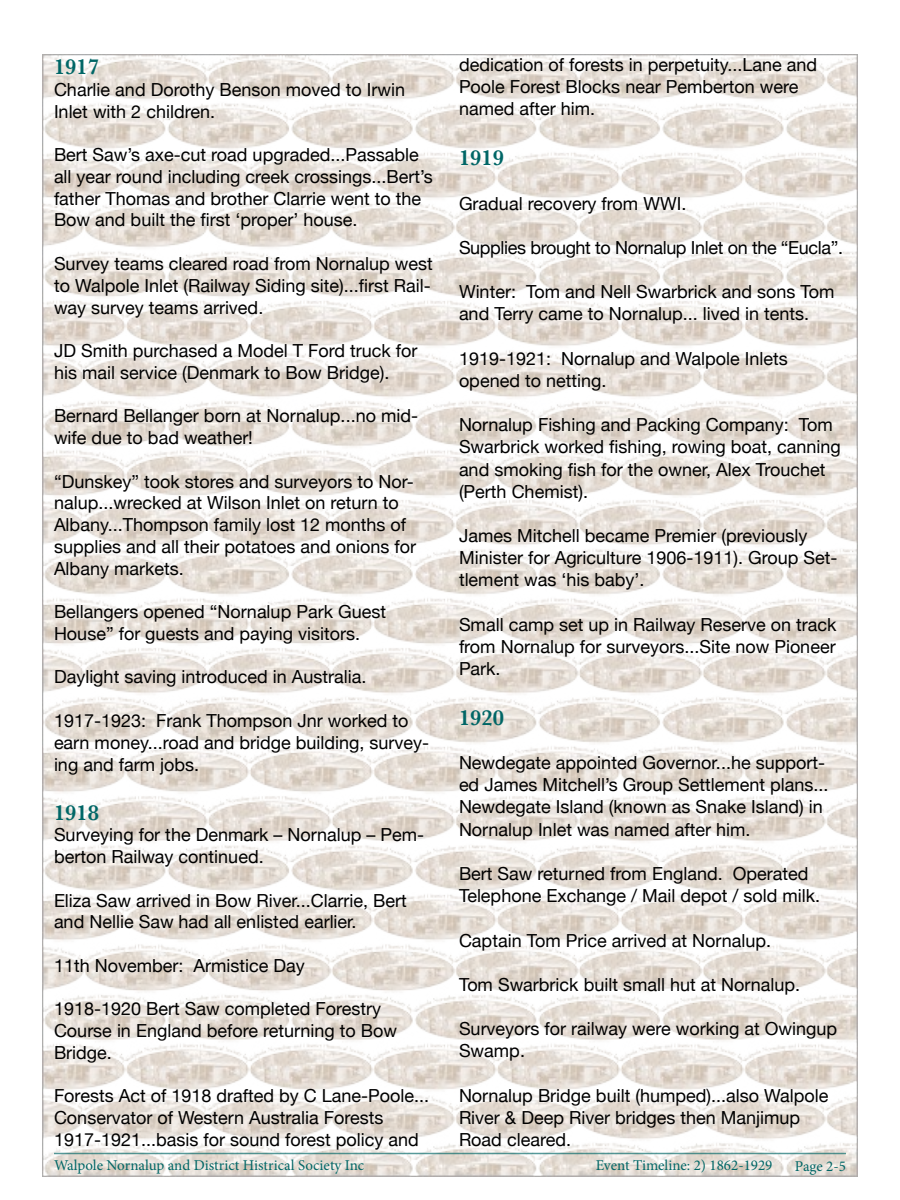
<style>
.page{position:relative;width:900px;height:1200px;background:#fff}
.page>*{position:absolute;margin:0;border:0;box-sizing:border-box;transform-origin:0 0}
.t1{font:600 22.5px "Baskerville";color:#066}
.t2{font:18px/21.8px "Helvetica Neue";color:#000}
.t3{font:18px "Helvetica Neue";letter-spacing:-.02em;color:#000}
.t4{font:15px "Minion Pro";color:#066}
</style>
<div class="page">
<img style="left:43px;top:54px;width:814px;height:1122px">
<hr style="left:54px;top:1153px;width:792px;height:1px;background:#066">
<p class="t1" style="left:54px;top:51px;width:46px">1917</p>
<p class="t2" style="left:54px;top:80px;width:353px">Charlie and Dorothy Benson moved to Irwin<br>Inlet with 2 children.</p>
<p class="t2" style="left:54px;top:145px;width:380px">Bert Saw’s axe-cut road upgraded...Passable all year round including creek crossings...Bert’s father Thomas and brother Clarrie went to the Bow and built the first ‘proper’ house.</p>
<p class="t2" style="left:54px;top:254px;width:380px;text-align:justify">Survey teams cleared road from Nornalup west to Walpole Inlet (Railway Siding site)...first Rail&shy;way survey teams arrived.</p>
<p class="t2" style="left:54px;top:341px;width:365px">JD Smith purchased a Model T Ford truck for his mail service (Denmark to Bow Bridge).</p>
<p class="t2" style="left:54px;top:406px;width:366px">Bernard Bellanger born at Nornalup...no mid&shy;wife due to bad weather!</p>
<p class="t2" style="left:54px;top:471px;width:364px">“Dunskey” took stores and surveyors to Nor&shy;nalup...wrecked at Wilson Inlet on return to Albany...Thompson family lost 12 months of supplies and all their potatoes and onions for Albany markets.</p>
<p class="t2" style="left:54px;top:602px;width:334px">Bellangers opened “Nornalup Park Guest<br>House” for guests and paying visitors.</p>
<p class="t2" style="left:54px;top:667px;width:314px">Daylight saving introduced in Australia.</p>
<p class="t2" style="left:54px;top:711px;width:377px">1917-1923: Frank Thompson Jnr worked to earn money...road and bridge building, survey&shy;ing and farm jobs.</p>
<p class="t1" style="left:54px;top:796px;width:46px">1918</p>
<p class="t2" style="left:54px;top:825px;width:372px">Surveying for the Denmark – Nornalup – Pem&shy;berton Railway continued.</p>
<p class="t2" style="left:54px;top:890px;width:354px">Eliza Saw arrived in Bow River...Clarrie, Bert and Nellie Saw had all enlisted earlier.</p>
<p class="t2" style="left:54px;top:956px;width:252px">11th November: Armistice Day</p>
<p class="t2" style="left:54px;top:999px;width:345px">1918-1920 Bert Saw completed Forestry<br>Course in England before returning to Bow<br>Bridge.</p>
<p class="t2" style="left:54px;top:1086px;width:377px">Forests Act of 1918 drafted by C Lane-Poole...<br>Conservator of Western Australia Forests<br>1917-1921...basis for sound forest policy and</p>
<p class="t2" style="left:459px;top:55px;width:360px;line-height:22.2px">dedication of forests in perpetuity...Lane and<br>Poole Forest Blocks near Pemberton were named after him.</p>
<p class="t1" style="left:459px;top:142px;width:46px">1919</p>
<p class="t2" style="left:459px;top:193px;width:229px">Gradual recovery from WWI.</p>
<p class="t3" style="left:459px;top:234px;width:386px">Supplies brought to Nornalup Inlet on the “Eucla”.</p>
<p class="t2" style="left:459px;top:282px;width:377px;line-height:22.2px">Winter: Tom and Nell Swarbrick and sons Tom and Terry came to Nornalup... lived in tents.</p>
<p class="t2" style="left:459px;top:348px;width:330px;line-height:22.2px">1919-1921: Nornalup and Walpole Inlets opened to netting.</p>
<p class="t2" style="left:459px;top:415px;width:383px;line-height:22.2px">Nornalup Fishing and Packing Company: Tom Swarbrick worked fishing, rowing boat, canning and smoking fish for the owner, Alex Trouchet (Perth Chemist).</p>
<p class="t2" style="left:459px;top:526px;width:380px;line-height:22.2px">James Mitchell became Premier (previously<br>Minister for Agriculture 1906-1911). Group Set&shy;tlement was ‘his baby’.</p>
<p class="t2" style="left:459px;top:614px;width:379px;line-height:22.2px;text-align:justify">Small camp set up in Railway Reserve on track from Nornalup for surveyors...Site now Pioneer Park.</p>
<p class="t1" style="left:459px;top:702px;width:46px">1920</p>
<p class="t2" style="left:459px;top:753px;width:371px;line-height:22.2px">Newdegate appointed Governor...he support&shy;ed James Mitchell’s Group Settlement plans...<br>Newdegate Island (known as Snake Island) in Nornalup Inlet was named after him.</p>
<p class="t2" style="left:459px;top:864px;width:363px;line-height:22.2px">Bert Saw returned from England. Operated<br>Telephone Exchange / Mail depot / sold milk.</p>
<p class="t2" style="left:459px;top:930px;width:314px">Captain Tom Price arrived at Nornalup.</p>
<p class="t2" style="left:459px;top:975px;width:343px">Tom Swarbrick built small hut at Nornalup.</p>
<p class="t2" style="left:459px;top:1019px;width:380px;line-height:22.2px">Surveyors for railway were working at Owingup<br>Swamp.</p>
<p class="t2" style="left:459px;top:1085px;width:371px;line-height:22.2px">Nornalup Bridge built (humped)...also Walpole<br>River &amp; Deep River bridges then Manjimup<br>Road cleared.</p>
<p class="t4" style="left:54px;top:1155px;width:312px">Walpole Nornalup and District Histrical Society Inc</p>
<p class="t4" style="left:596px;top:1155px;width:178px">Event Timeline: 2) 1862-1929</p>
<p class="t4" style="left:795px;top:1156px;width:53px">Page 2-5</p>
</div>
